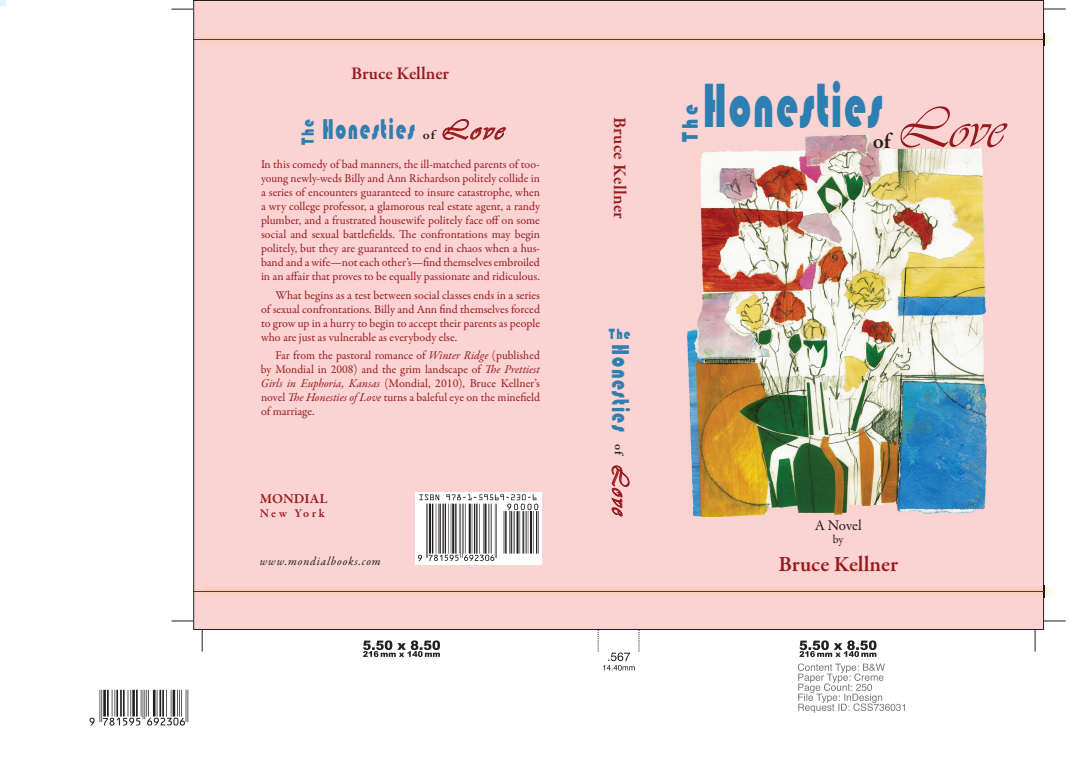
<style>
.page{position:relative;width:1080px;height:765px;background:#fff}
.page>*{position:absolute;margin:0;border:0;box-sizing:border-box;transform-origin:0 0}
.t1{font:64.4px "Bauhaus 93";letter-spacing:.04em;color:#2e7fb1;scale:.62 1}
.t2{font:58px "Vivaldii";color:#961a1e}
.t3{font:29.5px "Bauhaus 93";letter-spacing:.08em;color:#2e7fb0;scale:.65 1}
.t4{font:25.2px "Bauhaus 93";letter-spacing:.08em;color:#2e7fb0;scale:.71 1}
.t5{font:23.2px "Bauhaus 93";color:#2e7fb1;scale:.83 1}
.t6{font:600 22px "Garamond Premr Pro";color:#981a1e}
.t7{font:600 22px "Garamond Premr Pro";color:#231f20}
.t8{font:18.1px "Bauhaus 93";color:#2e7fb1;scale:.78 1}
.t9{font:600 18px "Garamond Premr Pro";letter-spacing:.005em;color:#981a1e}
.t10{font:15.2px "Bauhaus 93";color:#2e7fb1;scale:.79 1}
.t11{font:15px "Garamond Premr Pro";letter-spacing:-.005em;color:#231f20}
.t12{font:600 14px "Garamond Premr Pro";color:#981a1e}
.t13{font:12px/14px "Garamond Premr Pro";color:#981a1e;text-align:justify}
.t14{font:italic 12px "Garamond Premr Pro";letter-spacing:.065em;color:#231f20}
.t15{font:600 12px "Garamond Premr Pro";letter-spacing:.21em;color:#981a1e}
.t16{font:12px "Garamond Premr Pro";color:#231f20}
.s1{font-family:"Garamond Premr Pro";font-weight:600;font-size:13px;color:#231f20}
.s2{font-family:"Vivaldii";font-size:28px;color:#981c1f}
.s3{font-family:"Vivaldii";font-size:28px;color:#981a1e}
.s4{font-style:italic}
.s5{font-family:"Garamond Premr Pro";font-weight:600;font-size:12px;color:#231f20}
.s6{font-family:"Vivaldii";font-size:24px;color:#981a1e}
.s7{font-family:"Vivaldii";font-size:24px;color:#981c1f}
.s8{color:#2e80b2}
</style>
<div class="page">
<svg style="left:0;top:0;width:6px;height:6px"></svg>
<svg style="left:90px;top:690px;width:98px;height:36px"></svg>
<svg style="left:799px;top:640px;width:78px;height:17px"></svg>
<svg style="left:1035px;top:630px;width:1px;height:22px"></svg>
<svg style="left:1044px;top:9px;width:22px;height:1px"></svg>
<svg style="left:1044px;top:621px;width:22px;height:1px"></svg>
<svg style="left:363px;top:640px;width:77px;height:17px"></svg>
<svg style="left:172px;top:9px;width:21px;height:1px"></svg>
<svg style="left:172px;top:621px;width:21px;height:1px"></svg>
<svg style="left:202px;top:630px;width:1px;height:22px"></svg>
<svg style="left:598px;top:630px;width:42px;height:41px"></svg>
<svg style="left:798px;top:663px;width:107px;height:50px"></svg>
<div style="left:193px;top:0;width:851px;height:630px;background:#fbd3d2"></div>
<div style="left:416px;top:493px;width:126px;height:72px;background:#fff"></div>
<svg style="left:418px;top:494px;width:121px;height:67px"></svg>
<img style="left:688px;top:133px;width:299px;height:384px">
<img style="left:197px;top:33px;width:858px;height:12px">
<svg style="left:1043px;top:33px;width:2px;height:12px"></svg>
<hr style="left:193px;top:39px;width:851px;height:1px;background:#981a1e">
<img style="left:197px;top:585px;width:858px;height:12px">
<svg style="left:1043px;top:585px;width:2px;height:12px"></svg>
<hr style="left:193px;top:591px;width:851px;height:1px;background:#981a1e">
<h3 class="t9" style="left:351px;top:62px;width:99px">Bruce Kellner</h3>
<h3 class="t3" style="left:322px;top:113px;width:281px">Honesties <span class="s1">of</span> <span class="s2">L</span><span class="s3">ove</span></h3>
<p class="t13" style="left:261px;top:159px;width:281px">In this comedy of bad manners, the ill-matched parents of too&shy;young newly-weds Billy and Ann Richardson politely collide in a series of encounters guaranteed to insure catastrophe, when a wry college professor, a glamorous real estate agent, a randy plumber, and a frustrated housewife politely face off on some social and sexual battlefields. The confrontations may begin politely, but they are guaranteed to end in chaos when a hus&shy;band and a wife—not each other’s—find themselves embroiled in an affair that proves to be equally passionate and ridiculous.</p>
<p class="t13" style="left:261px;top:289px;width:281px;text-indent:14px">What begins as a test between social classes ends in a series of sexual confrontations. Billy and Ann find themselves forced to grow up in a hurry to begin to accept their parents as people who are just as vulnerable as everybody else.</p>
<p class="t13" style="left:261px;top:350px;width:281px;text-indent:14px">Far from the pastoral romance of <span class="s4">Winter Ridge</span> (published by Mon dial in 2008) and the grim landscape of <span class="s4">The Prettiest Girls in Euphoria, Kansas</span> (Mondial, 2010), Bruce Kellner’s novel <span class="s4">The Honesties of Love</span> turns a baleful eye on the minefield of marriage.</p>
<h3 class="t8" style="left:298px;top:145px;width:35px;rotate:-90deg">The</h3>
<p class="t12" style="left:260px;top:490px;width:69px">MONDIAL</p>
<p class="t15" style="left:260px;top:506px;width:67px">New York</p>
<p class="t14" style="left:260px;top:557px;width:122px">www.mondialbooks.com</p>
<h3 class="t9" style="left:631px;top:117px;width:104px;rotate:90deg">Bruce Kellner</h3>
<p class="t10" style="left:609px;top:325px;width:29px">The</p>
<h3 class="t4" style="left:635px;top:344px;width:243px;rotate:90deg">Honesties <span class="s5">of</span> <span class="s6">Lo</span><span class="s7">ve</span></h3>
<h1 class="t1" style="left:703px;top:69px;width:292px">H<span class="s8">on</span>esties</h1>
<h3 class="t5" style="left:677px;top:142px;width:47px;rotate:-90deg">The</h3>
<h2 class="t2" style="left:897px;top:95px;width:109px">Love</h2>
<h3 class="t7" style="left:873px;top:127px;width:19px">of</h3>
<p class="t11" style="left:815px;top:520px;width:49px">A Novel</p>
<p class="t16" style="left:833px;top:535px;width:12px">by</p>
<h3 class="t6" style="left:779px;top:551px;width:121px">Bruce Kellner</h3>
</div>
